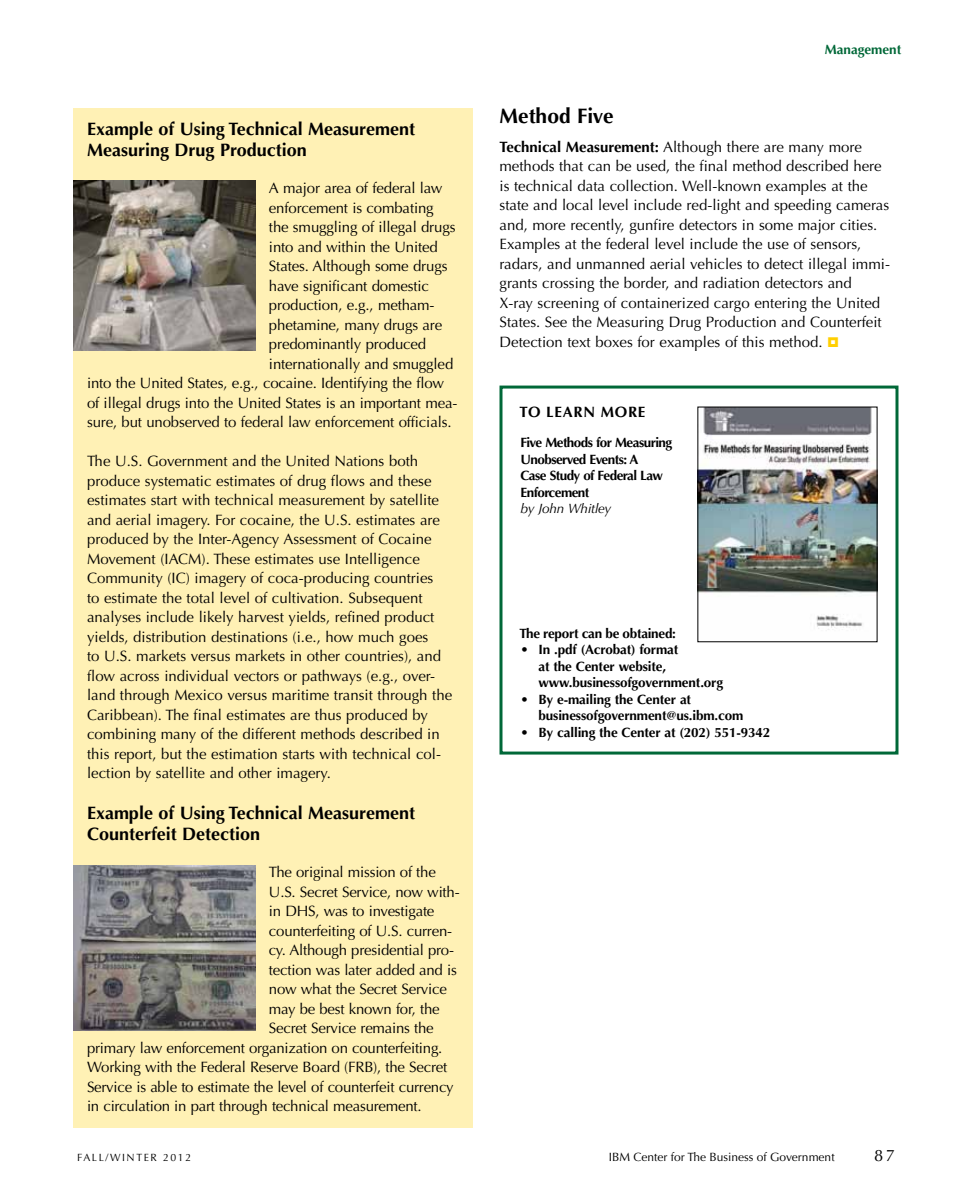
<style>
.page{position:relative;width:972px;height:1188px;background:#fff}
.page>*{position:absolute;margin:0;border:0;box-sizing:border-box;transform-origin:0 0}
.t1{font:700 21px "Optima";color:#000}
.t2{font:700 18px/21px "Optima";color:#000}
.t3{font:16.5px "Optima";color:#000}
.t4{font:15px/19.5px "Optima";color:#000}
.t5{font:700 15px "Optima";color:#000}
.t6{font:700 13.5px/16.5px "Optima";letter-spacing:-.01em;color:#000}
.t7{font:700 13.5px/16.5px "Optima";letter-spacing:-.04em;color:#000}
.t8{font:italic 13.5px "Optima";letter-spacing:-.01em;color:#000}
.t9{font:700 13.5px "Optima";color:#006838}
.t10{font:12px "Optima";color:#000}
.t11{font:10.5px "Optima";letter-spacing:.15em;color:#000}
.s1{font-weight:700}
</style>
<div class="page">
<div style="left:500px;top:386px;width:398px;height:369px;border:3px solid #006838"></div>
<img style="left:699px;top:409px;width:176px;height:221px">
<div style="left:697px;top:407px;width:180px;height:235px;border:1px solid #000"></div>
<div style="left:74px;top:108px;width:399px;height:1020px;background:#fff1b5"></div>
<img style="left:74px;top:181px;width:181px;height:169px">
<img style="left:74px;top:866px;width:181px;height:164px">
<p class="t2" style="left:87px;top:118px;width:330px">Example of Using Technical Measurement<br>Measuring Drug Production</p>
<p class="t4" style="left:269px;top:179px;width:175px">A major area of federal law</p>
<p class="t4" style="left:269px;top:198px;width:166px">enforcement is combating</p>
<p class="t4" style="left:269px;top:218px;width:188px">the smuggling of illegal drugs</p>
<p class="t4" style="left:269px;top:237px;width:170px">into and within the United</p>
<p class="t4" style="left:269px;top:257px;width:180px">States. Although some drugs</p>
<p class="t4" style="left:269px;top:276px;width:162px">have significant domestic</p>
<p class="t4" style="left:269px;top:296px;width:167px">production, e.g., metham-</p>
<p class="t4" style="left:269px;top:315px;width:175px">phetamine, many drugs are</p>
<p class="t4" style="left:269px;top:335px;width:159px">predominantly produced</p>
<p class="t4" style="left:269px;top:354px;width:186px">internationally and smuggled</p>
<p class="t4" style="left:87px;top:374px;width:359px">into the United States, e.g., cocaine. Identifying the flow</p>
<p class="t4" style="left:87px;top:393px;width:372px">of illegal drugs into the United States is an important mea-</p>
<p class="t4" style="left:87px;top:413px;width:366px">sure, but unobserved to federal law enforcement officials.</p>
<p class="t4" style="left:87px;top:452px;width:367px">The U.S. Government and the United Nations both produce systematic estimates of drug flows and these estimates start with technical measurement by satellite and aerial imagery. For cocaine, the U.S. estimates are produced by the Inter-Agency Assessment of Cocaine Movement (IACM). These estimates use Intelligence Community (IC) imagery of coca-producing countries<br>to estimate the total level of cultivation. Subsequent analyses include likely harvest yields, refined product yields, distribution destinations (i.e., how much goes<br>to U.S. markets versus markets in other countries), and flow across individual vectors or pathways (e.g., over&shy;land through Mexico versus maritime transit through the Caribbean). The final estimates are thus produced by combining many of the different methods described in this report, but the estimation starts with technical col&shy;lection by satellite and other imagery.</p>
<p class="t2" style="left:87px;top:802px;width:330px">Example of Using Technical Measurement<br>Counterfeit Detection</p>
<p class="t4" style="left:269px;top:863px;width:168px">The original mission of the</p>
<p class="t4" style="left:269px;top:882px;width:192px">U.S. Secret Service, now with-</p>
<p class="t4" style="left:269px;top:902px;width:167px">in DHS, was to investigate</p>
<p class="t4" style="left:269px;top:921px;width:185px">counterfeiting of U.S. curren-</p>
<p class="t4" style="left:269px;top:941px;width:187px">cy. Although presidential pro-</p>
<p class="t4" style="left:269px;top:960px;width:189px">tection was later added and is</p>
<p class="t4" style="left:269px;top:980px;width:179px">now what the Secret Service</p>
<p class="t4" style="left:269px;top:999px;width:172px">may be best known for, the</p>
<p class="t4" style="left:269px;top:1019px;width:166px">Secret Service remains the</p>
<p class="t4" style="left:87px;top:1038px;width:357px">primary law enforcement organization on counterfeiting.</p>
<p class="t4" style="left:87px;top:1058px;width:362px">Working with the Federal Reserve Board (FRB), the Secret</p>
<p class="t4" style="left:87px;top:1077px;width:368px">Service is able to estimate the level of counterfeit currency</p>
<p class="t4" style="left:87px;top:1097px;width:336px">in circulation in part through technical measurement.</p>
<p class="t9" style="left:825px;top:41px;width:78px">Management</p>
<h1 class="t1" style="left:500px;top:104px;width:116px">Method Five</h1>
<p class="t4" style="left:500px;top:137px;width:392px"><span class="s1">Technical Measurement:</span> Although there are many more methods that can be used, the final method described here is technical data collection. Well-known examples at the state and local level include red-light and speeding cameras and, more recently, gunfire detectors in some major cities.<br>Examples at the federal level include the use of sensors, radars, and unmanned aerial vehicles to detect illegal immi&shy;grants crossing the border, and radiation detectors and<br>X-ray screening of containerized cargo entering the United States. See the Measuring Drug Production and Counterfeit Detection text boxes for examples of this method.</p>
<p class="t5" style="left:519px;top:404px;width:46px">To Learn</p>
<p class="t5" style="left:601px;top:404px;width:25px">More</p>
<p class="t7" style="left:520px;top:435px;width:153px">Five Methods for Measuring<br>Unobserved Events: A<br>Case Study of Federal Law<br>Enforcement</p>
<p class="t8" style="left:520px;top:501px;width:92px">by John Whitley</p>
<p class="t6" style="left:519px;top:625px;width:158px">The report can be obtained:</p>
<p class="t6" style="left:538px;top:642px;width:186px;text-indent:-18px">• In .pdf (Acrobat) format<br>at the Center website, www.businessofgovernment.org</p>
<p class="t6" style="left:539px;top:691px;width:206px;text-indent:-18px">• By e-mailing the Center at businessofgovernment@us.ibm.com</p>
<p class="t6" style="left:521px;top:724px;width:251px">• By calling the Center at (202) 551-9342</p>
<p class="t11" style="left:77px;top:1152px;width:116px">FALL/WINTER 2012</p>
<p class="t10" style="left:609px;top:1150px;width:227px">IBM Center for The Business of Government</p>
<p class="t3" style="left:874px;top:1146px;width:22px">87</p>
</div>
